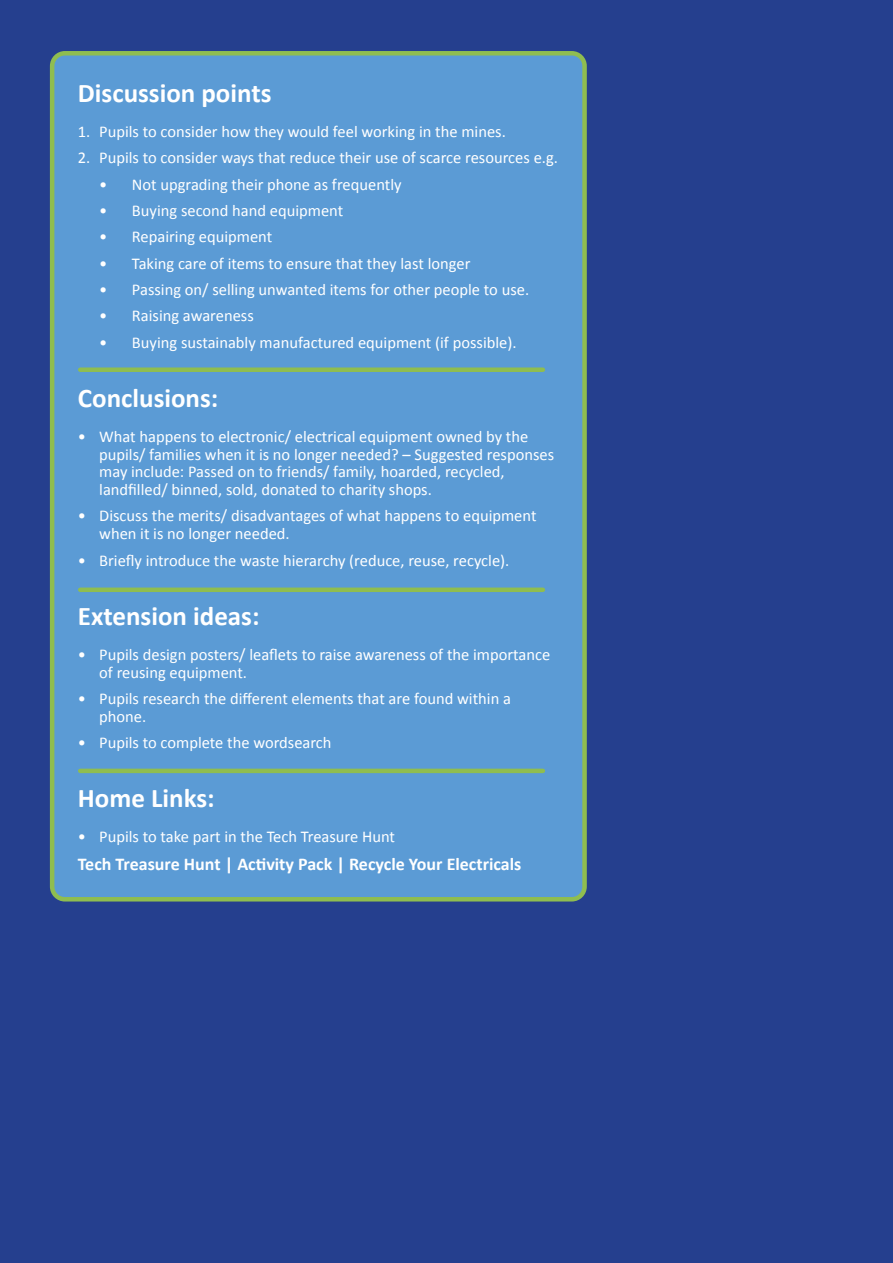
<style>
.page{position:relative;width:893px;height:1263px;background:#253f8e}
.page>*{position:absolute;margin:0;border:0;box-sizing:border-box;transform-origin:0 0}
.t1{font:700 27px "Calibri";color:#fff}
.t2{font:700 18px "Calibri";color:#fff}
.t3{font:16.5px/17.9px "Calibri";color:#fff}
</style>
<div class="page">
<div style="left:52px;top:53px;width:533px;height:846px;background:#5b9bd5;border-radius:13px"></div>
<div style="left:50px;top:51px;width:537px;height:850px;border:4px solid #8fbd50;border-radius:13px"></div>
<div style="left:80px;top:367px;width:463px;height:5px;background:#8fbd50"></div>
<div style="left:80px;top:587px;width:463px;height:5px;background:#8fbd50"></div>
<hr style="left:80px;top:769px;width:463px;height:4px;background:#8fbd50">
<p class="t1" style="left:78px;top:77px;width:195px">Discussion points</p>
<p class="t3" style="left:78px;top:122px;width:429px">1. Pupils to consider how they would feel working in the mines.</p>
<p class="t3" style="left:78px;top:148px;width:482px">2. Pupils to consider ways that reduce their use of scarce resources e.g.</p>
<p class="t3" style="left:99px;top:174px;width:304px">• Not upgrading their phone as frequently</p>
<p class="t3" style="left:99px;top:201px;width:246px">• Buying second hand equipment</p>
<p class="t3" style="left:99px;top:227px;width:175px">• Repairing equipment</p>
<p class="t3" style="left:99px;top:253px;width:373px">• Taking care of items to ensure that they last longer</p>
<p class="t3" style="left:99px;top:280px;width:431px">• Passing on/ selling unwanted items for other people to use.</p>
<p class="t3" style="left:99px;top:306px;width:156px">• Raising awareness</p>
<p class="t3" style="left:99px;top:332px;width:419px">• Buying sustainably manufactured equipment (if possible).</p>
<p class="t1" style="left:78px;top:381px;width:142px">Conclusions:</p>
<p class="t3" style="left:99px;top:427px;width:456px;text-indent:-21px">• What happens to electronic/ electrical equipment owned by the pupils/ families when it is no longer needed? – Suggested responses may include: Passed on to friends/ family, hoarded, recycled, landfilled/ binned, sold, donated to charity shops.</p>
<p class="t3" style="left:99px;top:506px;width:439px;text-indent:-21px">• Discuss the merits/ disadvantages of what happens to equipment when it is no longer needed.</p>
<p class="t3" style="left:78px;top:550px;width:433px">• Briefly introduce the waste hierarchy (reduce, reuse, recycle).</p>
<p class="t1" style="left:78px;top:599px;width:183px">Extension ideas:</p>
<p class="t3" style="left:99px;top:645px;width:453px;text-indent:-21px">• Pupils design posters/ leaflets to raise awareness of the importance of reusing equipment.</p>
<p class="t3" style="left:99px;top:689px;width:413px;text-indent:-21px">• Pupils research the different elements that are found within a phone.</p>
<p class="t3" style="left:78px;top:733px;width:255px">• Pupils to complete the wordsearch</p>
<p class="t1" style="left:78px;top:782px;width:138px">Home Links:</p>
<p class="t3" style="left:78px;top:827px;width:319px">• Pupils to take part in the Tech Treasure Hunt</p>
<p class="t2" style="left:78px;top:853px;width:445px">Tech Treasure Hunt | Activity Pack | Recycle Your Electricals</p>
</div>
